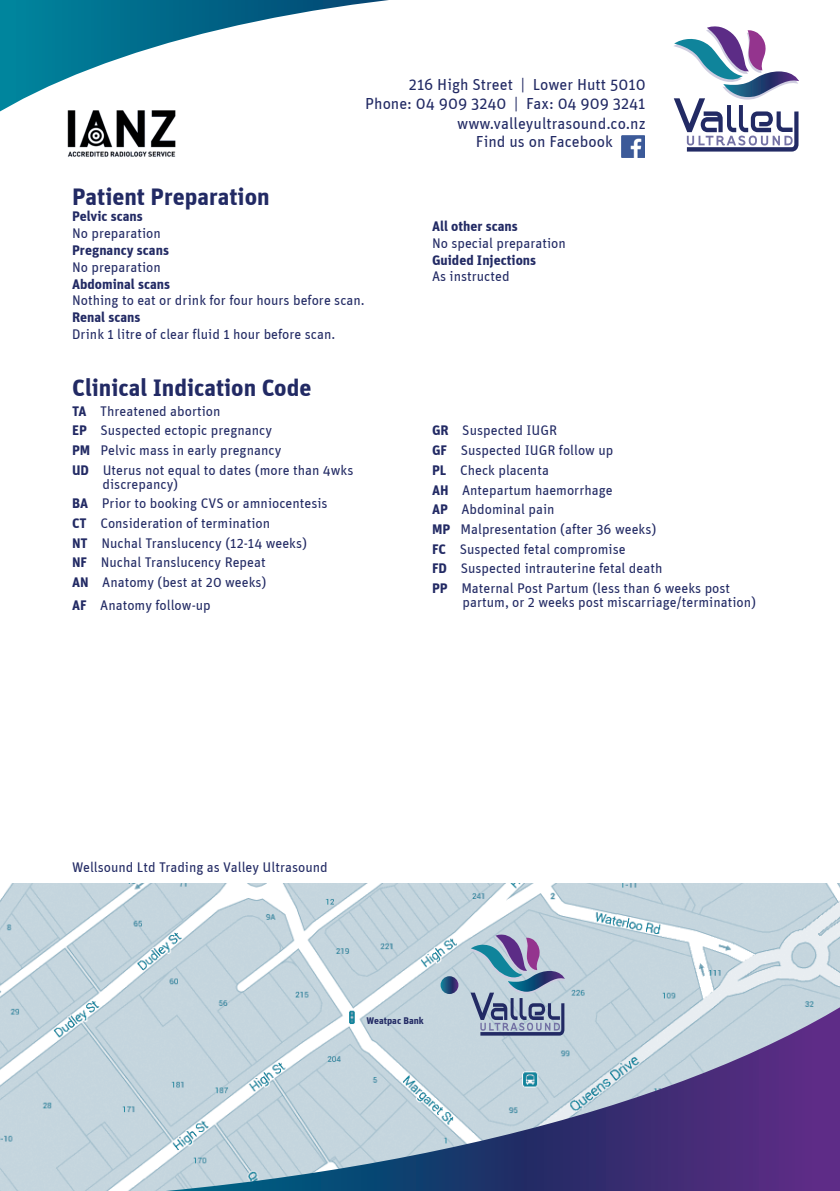
<style>
.page{position:relative;width:840px;height:1191px;background:#fff}
.page>*{position:absolute;margin:0;border:0;box-sizing:border-box;transform-origin:0 0}
.t1{font:700 24px "Unit";color:#222a64}
.t2{font:16px "Unit";color:#222a64}
.t3{font:14px/14px "Unit";color:#222a64}
.t4{font:700 14px "Unit";color:#222a64}
.t5{font:700 9.8px "Unit";color:#222a64}
.s1{font-weight:700}
</style>
<div class="page">
<img style="left:0;top:883px;width:839px;height:308px">
<svg style="left:0;top:0;width:389px;height:112px"></svg>
<svg style="left:2px;top:1000px;width:837px;height:191px"></svg>
<svg style="left:470px;top:934px;width:94px;height:101px"></svg>
<svg style="left:440px;top:976px;width:18px;height:18px"></svg>
<svg style="left:673px;top:26px;width:125px;height:126px"></svg>
<img style="left:57px;top:103px;width:128px;height:54px">
<img style="left:621px;top:135px;width:22px;height:23px">
<p class="t2" style="left:409px;top:75px;width:238px">216 High Street | Lower Hutt 5010</p>
<p class="t2" style="left:365px;top:94px;width:282px">Phone: 04 909 3240 | Fax: 04 909 3241</p>
<p class="t2" style="left:457px;top:114px;width:190px">www.valleyultrasound.co.nz</p>
<p class="t2" style="left:475px;top:132px;width:138px">Find us on Facebook</p>
<p class="t1" style="left:72px;top:182px;width:199px">Patient Preparation</p>
<p class="t4" style="left:72px;top:208px;width:72px">Pelvic scans</p>
<p class="t3" style="left:72px;top:226px;width:90px">No preparation</p>
<p class="t4" style="left:72px;top:242px;width:98px">Pregnancy scans</p>
<p class="t3" style="left:72px;top:260px;width:90px">No preparation</p>
<p class="t4" style="left:72px;top:275px;width:99px">Abdominal scans</p>
<p class="t3" style="left:72px;top:293px;width:294px">Nothing to eat or drink for four hours before scan.</p>
<p class="t4" style="left:72px;top:309px;width:70px">Renal scans</p>
<p class="t3" style="left:72px;top:327px;width:264px">Drink 1 litre of clear fluid 1 hour before scan.</p>
<p class="t1" style="left:72px;top:373px;width:241px">Clinical Indication Code</p>
<p class="t3" style="left:72px;top:404px;width:150px"><span class="s1">TA</span> Threatened abortion</p>
<p class="t3" style="left:72px;top:423px;width:201px"><span class="s1">EP</span> Suspected ectopic pregnancy</p>
<p class="t3" style="left:72px;top:443px;width:211px"><span class="s1">PM</span> Pelvic mass in early pregnancy</p>
<p class="t3" style="left:102px;top:463px;width:252px;text-indent:-30px"><span class="s1">UD</span> Uterus not equal to dates (more than 4wks discrepancy)</p>
<p class="t3" style="left:72px;top:496px;width:257px"><span class="s1">BA</span> Prior to booking CVS or amniocentesis</p>
<p class="t3" style="left:72px;top:516px;width:199px"><span class="s1">CT</span> Consideration of termination</p>
<p class="t3" style="left:72px;top:536px;width:236px"><span class="s1">NT</span> Nuchal Translucency (12-14 weeks)</p>
<p class="t3" style="left:72px;top:555px;width:195px"><span class="s1">NF</span> Nuchal Translucency Repeat</p>
<p class="t3" style="left:72px;top:575px;width:196px"><span class="s1">AN</span> Anatomy (best at 20 weeks)</p>
<p class="t3" style="left:72px;top:597px;width:140px"><span class="s1">AF</span> Anatomy follow-up</p>
<p class="t4" style="left:432px;top:217px;width:87px">All other scans</p>
<p class="t3" style="left:432px;top:236px;width:135px">No special preparation</p>
<p class="t4" style="left:432px;top:251px;width:106px">Guided Injections</p>
<p class="t3" style="left:432px;top:269px;width:79px">As instructed</p>
<p class="t3" style="left:432px;top:423px;width:126px"><span class="s1">GR</span> Suspected IUGR</p>
<p class="t3" style="left:432px;top:443px;width:183px"><span class="s1">GF</span> Suspected IUGR follow up</p>
<p class="t3" style="left:432px;top:463px;width:118px"><span class="s1">PL</span> Check placenta</p>
<p class="t3" style="left:432px;top:482px;width:182px"><span class="s1">AH</span> Antepartum haemorrhage</p>
<p class="t3" style="left:432px;top:502px;width:124px"><span class="s1">AP</span> Abdominal pain</p>
<p class="t3" style="left:432px;top:522px;width:226px"><span class="s1">MP</span> Malpresentation (after 36 weeks)</p>
<p class="t3" style="left:432px;top:541px;width:195px"><span class="s1">FC</span> Suspected fetal compromise</p>
<p class="t3" style="left:432px;top:561px;width:232px"><span class="s1">FD</span> Suspected intrauterine fetal death</p>
<p class="t3" style="left:462px;top:581px;width:295px;text-indent:-30px"><span class="s1">PP</span> Maternal Post Partum (less than 6 weeks post partum, or 2 weeks post miscarriage/termination)</p>
<p class="t3" style="left:72px;top:860px;width:257px">Wellsound Ltd Trading as Valley Ultrasound</p>
<p class="t5" style="left:366px;top:1014px;width:59px">Weatpac Bank</p>
</div>
